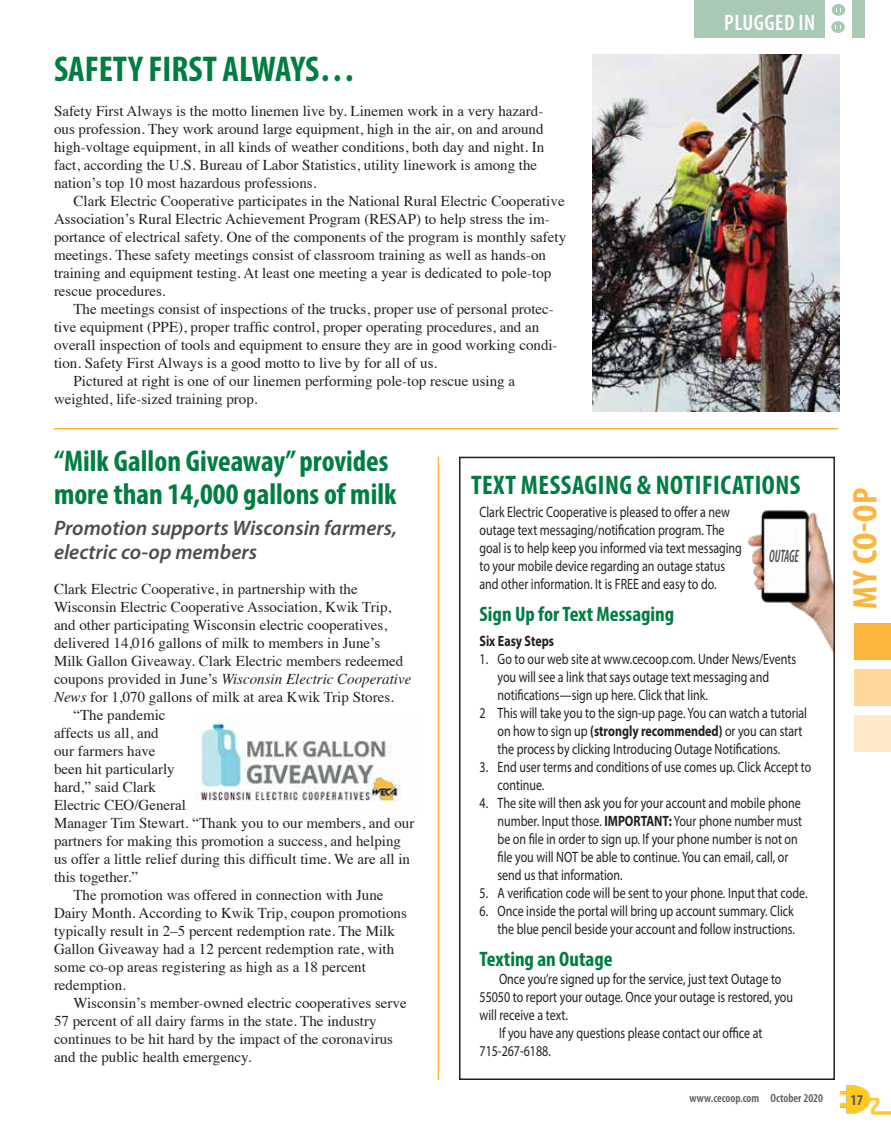
<style>
.page{position:relative;width:891px;height:1134px;background:#fff}
.page>*{position:absolute;margin:0;border:0;box-sizing:border-box;transform-origin:0 0}
.t1{font:700 condensed 36px "Myriad Pro";color:#007d43}
.t2{font:700 condensed 34.2px "Myriad Pro";color:#fcb53d;scale:1.05 1}
.t3{font:700 condensed 30px/33px "Myriad Pro";color:#007d43}
.t4{font:700 condensed 27px "Myriad Pro";letter-spacing:.02em;color:#007d43}
.t5{font:600 condensed 22.5px "Myriad Pro";letter-spacing:.02em;color:#fff}
.t6{font:italic 600 21px/24px "Myriad Pro";color:#4d4d4f}
.t7{font:700 condensed 21px "Myriad Pro";color:#007d43}
.t8{font:italic 600 condensed 18px "Myriad Pro";color:#4d4d4f;scale:.67 1}
.t9{font:15px/18px "Times";color:#231f20}
.t10{font:15px/18px "Myriad Pro";color:#231f20;scale:.8 1}
.t11{font:italic 15px "Times";color:#231f20}
.t12{font:700 15px "Myriad Pro";color:#231f20;scale:.8 1}
.t13{font:700 condensed 15px "Myriad Pro";color:#58595b}
.t14{font:600 condensed 12px "Myriad Pro";color:#58595b}
.s1{font-style:normal}
.s2{font-style:italic}
.s3{font-weight:700}
</style>
<div class="page">
<img style="left:840px;top:1085px;width:51px;height:30px">
<div style="left:854px;top:623px;width:37px;height:37px;background:#fcb53d"></div>
<div style="left:854px;top:669px;width:37px;height:37px;background:#ffd79c"></div>
<div style="left:854px;top:715px;width:37px;height:37px;background:#ffe9ca"></div>
<div style="left:694px;top:0;width:170px;height:37px;background:#aac9b4"></div>
<div style="left:825px;top:0;width:27px;height:38px;background:#fff"></div>
<div style="left:832px;top:4px;width:13px;height:12px;background:#aac9b4;border-radius:50%"></div>
<div style="left:831px;top:21px;width:14px;height:12px;background:#aac9b4;border-radius:50%"></div>
<img style="left:592px;top:55px;width:247px;height:357px">
<hr style="left:54px;top:428px;width:784px;height:2px;background:#fcb53d">
<hr style="left:438px;top:457px;width:1px;height:623px;background:#fcb53d">
<img style="left:196px;top:714px;width:205px;height:88px">
<img style="left:747px;top:510px;width:85px;height:141px">
<div style="left:459px;top:457px;width:376px;height:623px;border:2px solid #231f20"></div>
<h1 class="t1" style="left:54px;top:47px;width:303px">SAFETY FIRST ALWAYS…</h1>
<p class="t9" style="left:54px;top:101px;width:492px">Safety First Always is the motto linemen live by. Linemen work in a very hazard&shy;ous profession. They work around large equipment, high in the air, on and around high-voltage equipment, in all kinds of weather conditions, both day and night. In fact, according the U.S. Bureau of Labor Statistics, utility linework is among the nation’s top 10 most hazardous professions.</p>
<p class="t9" style="left:54px;top:191px;width:514px;text-indent:20px">Clark Electric Cooperative participates in the National Rural Electric Cooperative Association’s Rural Electric Achievement Program (RESAP) to help stress the im&shy;portance of electrical safety. One of the components of the program is monthly safety meetings. These safety meetings consist of classroom training as well as hands-on training and equipment testing. At least one meeting a year is dedicated to pole-top rescue procedures.</p>
<p class="t9" style="left:74px;top:299px;width:482px">The meetings consist of inspections of the trucks, proper use of personal protec-</p>
<p class="t9" style="left:54px;top:317px;width:487px">tive equipment (PPE), proper traffic control, proper operating procedures, and an</p>
<p class="t9" style="left:54px;top:335px;width:505px">overall inspection of tools and equipment to ensure they are in good working condi-</p>
<p class="t9" style="left:54px;top:353px;width:385px">tion. Safety First Always is a good motto to live by for all of us.</p>
<p class="t9" style="left:74px;top:371px;width:443px">Pictured at right is one of our linemen performing pole-top rescue using a</p>
<p class="t9" style="left:54px;top:389px;width:205px">weighted, life-sized training prop.</p>
<h3 class="t5" style="left:724px;top:9px;width:93px">PLUGGED IN</h3>
<h3 class="t3" style="left:54px;top:444px;width:344px">“Milk Gallon Giveaway” provides more than 14,000 gallons of milk</h3>
<h3 class="t6" style="left:54px;top:515px;width:345px">Promotion supports Wisconsin farmers, electric co-op members</h3>
<p class="t9" style="left:54px;top:578px;width:305px">Clark Electric Cooperative, in partnership with the</p>
<p class="t9" style="left:54px;top:596px;width:339px">Wisconsin Electric Cooperative Association, Kwik Trip,</p>
<p class="t9" style="left:54px;top:614px;width:335px">and other participating Wisconsin electric cooperatives,</p>
<p class="t9" style="left:54px;top:632px;width:328px">delivered 14,016 gallons of milk to members in June’s</p>
<p class="t9" style="left:54px;top:650px;width:351px">Milk Gallon Giveaway. Clark Electric members redeemed</p>
<p class="t11" style="left:54px;top:666px;width:359px"><span class="s1">coupons provided in June’s</span> Wisconsin Electric Cooperative</p>
<p class="t9" style="left:54px;top:686px;width:341px"><span class="s2">News</span> for 1,070 gallons of milk at area Kwik Trip Stores.</p>
<p class="t9" style="left:74px;top:704px;width:94px">“The pandemic</p>
<p class="t9" style="left:54px;top:722px;width:106px">affects us all, and</p>
<p class="t9" style="left:54px;top:740px;width:103px">our farmers have</p>
<p class="t9" style="left:54px;top:758px;width:122px">been hit particularly</p>
<p class="t9" style="left:54px;top:776px;width:104px">hard,” said Clark</p>
<p class="t9" style="left:54px;top:794px;width:134px">Electric CEO/General</p>
<p class="t9" style="left:54px;top:812px;width:362px">Manager Tim Stewart. “Thank you to our members, and our</p>
<p class="t9" style="left:54px;top:830px;width:349px">partners for making this promotion a success, and helping</p>
<p class="t9" style="left:54px;top:848px;width:358px">us offer a little relief during this difficult time. We are all in</p>
<p class="t9" style="left:54px;top:866px;width:86px">this together.”</p>
<p class="t9" style="left:74px;top:884px;width:312px">The promotion was offered in connection with June</p>
<p class="t9" style="left:54px;top:902px;width:354px">Dairy Month. According to Kwik Trip, coupon promotions</p>
<p class="t9" style="left:54px;top:920px;width:342px">typically result in 2–5 percent redemption rate. The Milk</p>
<p class="t9" style="left:54px;top:938px;width:342px">Gallon Giveaway had a 12 percent redemption rate, with</p>
<p class="t9" style="left:54px;top:956px;width:314px">some co-op areas registering as high as a 18 percent</p>
<p class="t9" style="left:54px;top:974px;width:74px">redemption.</p>
<p class="t9" style="left:74px;top:992px;width:335px">Wisconsin’s member-owned electric cooperatives serve</p>
<p class="t9" style="left:54px;top:1010px;width:324px">57 percent of all dairy farms in the state. The industry</p>
<p class="t9" style="left:54px;top:1028px;width:341px">continues to be hit hard by the impact of the coronavirus</p>
<p class="t9" style="left:54px;top:1046px;width:199px">and the public health emergency.</p>
<h3 class="t4" style="left:471px;top:469px;width:331px">TEXT MESSAGING &amp; NOTIFICATIONS</h3>
<p class="t10" style="left:480px;top:503px;width:330px">Clark Electric Cooperative is pleased to offer a new outage text messaging/notification program. The goal is to help keep you informed via text messaging to your mobile device regarding an outage status and other information. It is FREE and easy to do.</p>
<h3 class="t7" style="left:480px;top:601px;width:196px">Sign Up for Text Messaging</h3>
<p class="t12" style="left:480px;top:631px;width:95px">Six Easy Steps</p>
<p class="t10" style="left:480px;top:650px;width:397px">1. Go to our web site at www.cecoop.com. Under News/Events</p>
<p class="t10" style="left:498px;top:668px;width:341px">you will see a link that says outage text messaging and</p>
<p class="t10" style="left:498px;top:686px;width:265px">notifications—sign up here. Click that link.</p>
<p class="t10" style="left:480px;top:704px;width:411px">2 This will take you to the sign-up page. You can watch a tutorial</p>
<p class="t10" style="left:498px;top:722px;width:383px">on how to sign up <span class="s3">(strongly recommended)</span> or you can start</p>
<p class="t10" style="left:498px;top:740px;width:355px">the process by clicking Introducing Outage Notifications.</p>
<p class="t10" style="left:498px;top:758px;width:394px;text-indent:-18px">3. End user terms and conditions of use comes up. Click Accept to continue.</p>
<p class="t10" style="left:498px;top:794px;width:382px;text-indent:-18px">4. The site will then ask you for your account and mobile phone number. Input those. <span class="s3">IMPORTANT:</span> Your phone number must be on file in order to sign up. If your phone number is not on file you will NOT be able to continue. You can email, call, or send us that information.</p>
<p class="t10" style="left:480px;top:884px;width:411px">5. A verification code will be sent to your phone. Input that code.</p>
<p class="t10" style="left:480px;top:902px;width:396px;text-align:right">6. Once inside the portal will bring up account summary. Click the blue pencil beside your account and follow instructions.</p>
<h3 class="t7" style="left:480px;top:946px;width:135px">Texting an Outage</h3>
<p class="t10" style="left:499px;top:970px;width:355px">Once you’re signed up for the service, just text Outage to</p>
<p class="t10" style="left:480px;top:988px;width:394px">55050 to report your outage. Once your outage is restored, you</p>
<p class="t10" style="left:480px;top:1006px;width:112px">will receive a text.</p>
<p class="t10" style="left:499px;top:1024px;width:331px">If you have any questions please contact our office at</p>
<p class="t10" style="left:480px;top:1042px;width:91px">715-267-6188.</p>
<p class="t8" style="left:769px;top:545px;width:46px">OUTAGE</p>
<h2 class="t2" style="left:844px;top:609px;width:117px;rotate:-90deg">MY CO-OP</h2>
<p class="t14" style="left:689px;top:1091px;width:135px">www.cecoop.com October 2020</p>
<p class="t13" style="left:850px;top:1090px;width:14px">17</p>
</div>
